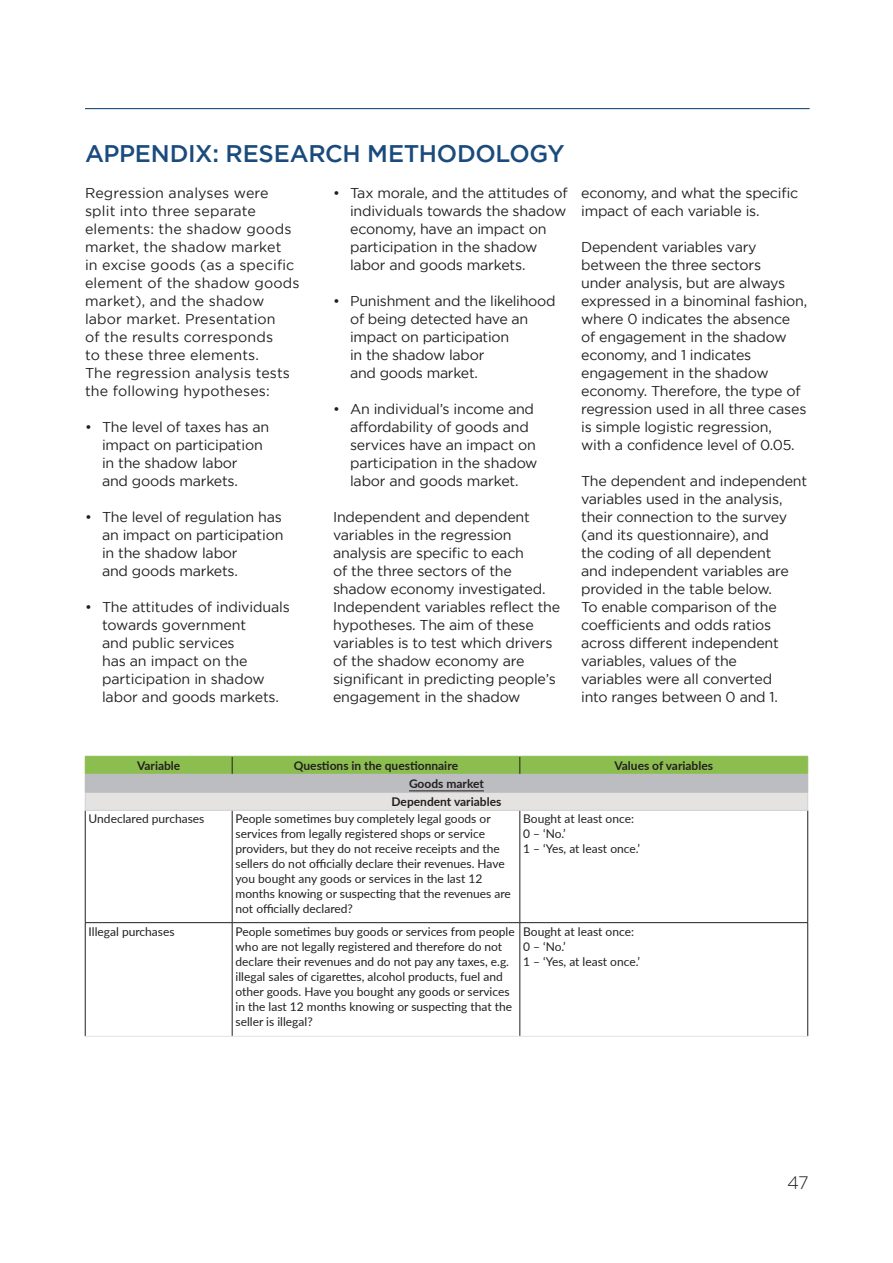
<style>
.page{position:relative;width:893px;height:1263px;background:#fff}
.page>*{position:absolute;margin:0;border:0;box-sizing:border-box;transform-origin:0 0}
._1_lygis_antraste{font:500 24px "Gotham";letter-spacing:-.015em;color:#1a4b7c}
.t1{font:300 18px "Gotham";color:#231f20}
._1_Tekstui{font:14.25px/18px "Gotham";letter-spacing:-.015em;color:#231f20}
._1_Tekstui-2{font:14.25px/18px "Gotham";letter-spacing:.01em;color:#231f20}
.Grafikams{font:12px/15px "Lato";color:#231f20}
.Grafikams-2{font:700 12px "Lato";color:#231f20}
</style>
<div class="page">
<hr style="left:85px;top:108px;width:725px;height:1px;background:#1a4b7c">
<hr style="left:85px;top:810px;width:1px;height:112px;background:#231f20">
<hr style="left:232px;top:810px;width:1px;height:112px;background:#231f20">
<hr style="left:520px;top:810px;width:1px;height:112px;background:#231f20">
<hr style="left:807px;top:810px;width:1px;height:112px;background:#231f20">
<hr style="left:85px;top:922px;width:147px;height:1px;background:#231f20">
<hr style="left:85px;top:923px;width:1px;height:113px;background:#231f20">
<hr style="left:232px;top:922px;width:288px;height:1px;background:#231f20">
<hr style="left:232px;top:923px;width:1px;height:113px;background:#231f20">
<hr style="left:520px;top:922px;width:288px;height:1px;background:#231f20">
<hr style="left:520px;top:923px;width:1px;height:113px;background:#231f20">
<hr style="left:807px;top:923px;width:1px;height:113px;background:#231f20">
<hr style="left:85px;top:810px;width:147px;height:1px;background:#d1d2d4">
<hr style="left:232px;top:810px;width:288px;height:1px;background:#d1d2d4">
<hr style="left:520px;top:810px;width:288px;height:1px;background:#d1d2d4">
<svg style="left:85px;top:756px;width:723px;height:54px;background:#b8c9a4"></svg>
<hr style="left:85px;top:792px;width:147px;height:1px;background:#bcbdc0">
<hr style="left:232px;top:792px;width:288px;height:1px;background:#bcbdc0">
<hr style="left:520px;top:792px;width:288px;height:1px;background:#bcbdc0">
<hr style="left:85px;top:1036px;width:147px;height:1px;background:#e5e3e2">
<hr style="left:232px;top:1036px;width:288px;height:1px;background:#e5e3e2">
<hr style="left:520px;top:1036px;width:288px;height:1px;background:#e5e3e2">
<hr style="left:409px;top:790px;width:75px;height:1px;background:#231f20">
<p class="_1_lygis_antraste" style="left:85px;top:139px;width:481px">APPENDIX: RESEARCH METHODOLOGY</p>
<p class="_1_Tekstui-2" style="left:85px;top:184px;width:216px">Regression analyses were split into three separate elements: the shadow goods market, the shadow market<br>in excise goods (as a specific element of the shadow goods market), and the shadow labor market. Presentation<br>of the results corresponds<br>to these three elements.<br>The regression analysis tests the following hypotheses:</p>
<p class="_1_Tekstui" style="left:102px;top:418px;width:169px;text-indent:-17px">• The level of taxes has an impact on participation in the shadow labor<br>and goods markets.</p>
<p class="_1_Tekstui" style="left:102px;top:508px;width:183px;text-indent:-17px">• The level of regulation has an impact on participation in the shadow labor<br>and goods markets.</p>
<p class="_1_Tekstui" style="left:102px;top:598px;width:189px;text-indent:-17px">• The attitudes of individuals towards government<br>and public services<br>has an impact on the participation in shadow labor and goods markets.</p>
<p class="_1_Tekstui" style="left:350px;top:184px;width:219px;text-indent:-17px">• Tax morale, and the attitudes of individuals towards the shadow economy, have an impact on participation in the shadow labor and goods markets.</p>
<p class="_1_Tekstui" style="left:350px;top:292px;width:207px;text-indent:-17px">• Punishment and the likelihood of being detected have an impact on participation<br>in the shadow labor<br>and goods market.</p>
<p class="_1_Tekstui" style="left:350px;top:400px;width:189px;text-indent:-17px">• An individual’s income and affordability of goods and services have an impact on participation in the shadow labor and goods market.</p>
<p class="_1_Tekstui" style="left:333px;top:508px;width:229px">Independent and dependent variables in the regression analysis are specific to each<br>of the three sectors of the shadow economy investigated.<br>Independent variables reflect the hypotheses. The aim of these variables is to test which drivers of the shadow economy are significant in predicting people’s engagement in the shadow</p>
<p class="_1_Tekstui" style="left:581px;top:184px;width:219px">economy, and what the specific impact of each variable is.</p>
<p class="_1_Tekstui" style="left:581px;top:238px;width:228px">Dependent variables vary between the three sectors<br>under analysis, but are always expressed in a binominal fashion, where 0 indicates the absence of engagement in the shadow economy, and 1 indicates engagement in the shadow economy. Therefore, the type of regression used in all three cases is simple logistic regression,<br>with a confidence level of 0.05.</p>
<p class="_1_Tekstui" style="left:581px;top:472px;width:228px">The dependent and independent variables used in the analysis, their connection to the survey (and its questionnaire), and<br>the coding of all dependent<br>and independent variables are provided in the table below.<br>To enable comparison of the coefficients and odds ratios across different independent variables, values of the<br>variables were all converted<br>into ranges between 0 and 1.</p>
<p class="Grafikams-2" style="left:137px;top:757px;width:45px">Variable</p>
<p class="Grafikams-2" style="left:294px;top:757px;width:166px">Questions in the questionnaire</p>
<p class="Grafikams-2" style="left:614px;top:757px;width:100px">Values of variables</p>
<p class="Grafikams-2" style="left:409px;top:775px;width:76px">Goods market</p>
<p class="Grafikams-2" style="left:392px;top:793px;width:111px">Dependent variables</p>
<p class="Grafikams" style="left:89px;top:811px;width:117px">Undeclared purchases</p>
<p class="Grafikams" style="left:236px;top:811px;width:277px">People sometimes buy completely legal goods or services from legally registered shops or service providers, but they do not receive receipts and the sellers do not officially declare their revenues. Have you bought any goods or services in the last 12 months knowing or suspecting that the revenues are not officially declared?</p>
<p class="Grafikams" style="left:523px;top:811px;width:112px">Bought at least once:</p>
<p class="Grafikams" style="left:523px;top:826px;width:44px">0 – ‘No.’</p>
<p class="Grafikams" style="left:523px;top:841px;width:118px">1 – ‘Yes, at least once.’</p>
<p class="Grafikams" style="left:89px;top:923px;width:88px">Illegal purchases</p>
<p class="Grafikams" style="left:236px;top:923px;width:281px">People sometimes buy goods or services from people who are not legally registered and therefore do not declare their revenues and do not pay any taxes, e.g. illegal sales of cigarettes, alcohol products, fuel and other goods. Have you bought any goods or services in the last 12 months knowing or suspecting that the seller is illegal?</p>
<p class="Grafikams" style="left:523px;top:923px;width:112px">Bought at least once:</p>
<p class="Grafikams" style="left:523px;top:938px;width:44px">0 – ‘No.’</p>
<p class="Grafikams" style="left:523px;top:953px;width:118px">1 – ‘Yes, at least once.’</p>
<p class="t1" style="left:787px;top:1172px;width:23px">47</p>
</div>
